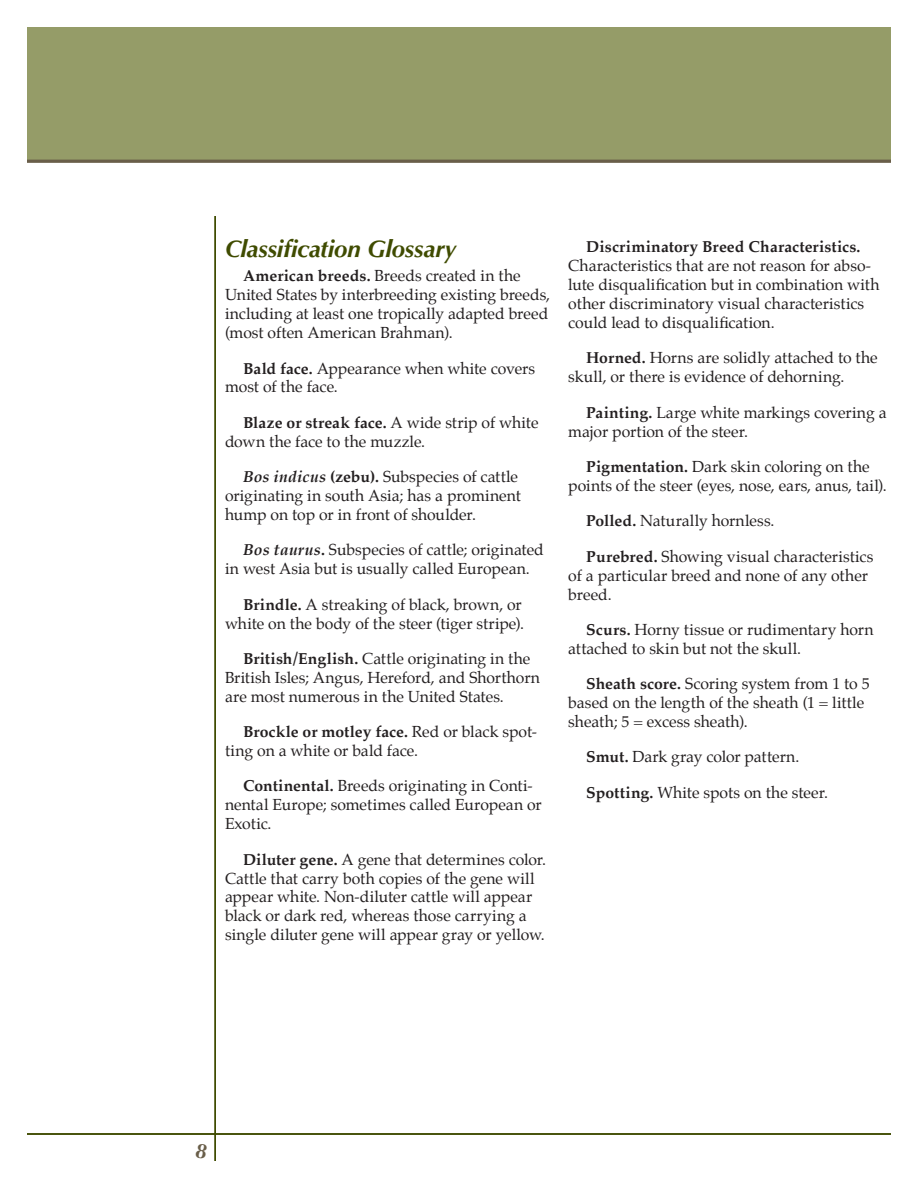
<style>
.page{position:relative;width:918px;height:1188px;background:#fff}
.page>*{position:absolute;margin:0;border:0;box-sizing:border-box;transform-origin:0 0}
.t1{font:italic 700 24px "Optima";letter-spacing:-.01em;color:#3f4b00}
.t2{font:italic 700 21px "Optima";color:#695e49}
.t3{font:15.75px/18.9px "Palatino";color:#231f20}
.t4{font:700 15.75px "Palatino";letter-spacing:.01em;color:#231f20}
.s1{font-weight:700}
.s2{font-weight:700;font-style:italic}
</style>
<div class="page">
<div style="left:27px;top:27px;width:864px;height:133px;background:#959c68"></div>
<hr style="left:27px;top:160px;width:864px;height:3px;background:#695e49">
<hr style="left:214px;top:216px;width:2px;height:945px;background:#3f4b00">
<hr style="left:27px;top:1133px;width:864px;height:2px;background:#3f4b00">
<h1 class="t1" style="left:225px;top:239px;width:233px">Classification Glossary</h1>
<p class="t3" style="left:225px;top:268px;width:327px;text-indent:18px"><span class="s1">American breeds.</span> Breeds created in the United States by interbreeding existing breeds, including at least one tropically adapted breed (most often American Brahman).</p>
<p class="t3" style="left:225px;top:360px;width:312px;text-indent:18px"><span class="s1">Bald face.</span> Appearance when white covers most of the face.</p>
<p class="t3" style="left:225px;top:414px;width:315px;text-indent:18px"><span class="s1">Blaze or streak face.</span> A wide strip of white down the face to the muzzle.</p>
<p class="t3" style="left:225px;top:468px;width:297px;text-indent:18px"><span class="s2">Bos indicus</span> <span class="s1">(zebu).</span> Subspecies of cattle originating in south Asia; has a prominent hump on top or in front of shoulder.</p>
<p class="t3" style="left:225px;top:542px;width:320px;text-indent:18px"><span class="s2">Bos taurus</span><span class="s1">.</span> Subspecies of cattle; originated in west Asia but is usually called European.</p>
<p class="t3" style="left:225px;top:596px;width:301px;text-align:right"><span class="s1">Brindle.</span> A streaking of black, brown, or white on the body of the steer (tiger stripe).</p>
<p class="t3" style="left:225px;top:650px;width:317px;text-indent:18px"><span class="s1">British/English.</span> Cattle originating in the<br>British Isles; Angus, Hereford, and Shorthorn are most numerous in the United States.</p>
<p class="t3" style="left:225px;top:723px;width:313px;text-indent:18px"><span class="s1">Brockle or motley face.</span> Red or black spot&shy;ting on a white or bald face.</p>
<p class="t3" style="left:225px;top:778px;width:318px;text-indent:18px"><span class="s1">Continental.</span> Breeds originating in Conti&shy;nental Europe; sometimes called European or<br>Exotic.</p>
<p class="t3" style="left:225px;top:851px;width:323px;text-indent:18px"><span class="s1">Diluter gene.</span> A gene that determines color.<br>Cattle that carry both copies of the gene will appear white. Non-diluter cattle will appear black or dark red, whereas those carrying a single diluter gene will appear gray or yellow.</p>
<p class="t4" style="left:586px;top:240px;width:276px">Discriminatory Breed Characteristics.</p>
<p class="t3" style="left:568px;top:258px;width:313px">Characteristics that are not reason for abso&shy;lute disqualification but in combination with other discriminatory visual characteristics could lead to disqualification.</p>
<p class="t3" style="left:568px;top:350px;width:311px;text-indent:18px"><span class="s1">Horned.</span> Horns are solidly attached to the skull, or there is evidence of dehorning.</p>
<p class="t3" style="left:568px;top:404px;width:320px;text-indent:18px"><span class="s1">Painting.</span> Large white markings covering a major portion of the steer.</p>
<p class="t3" style="left:568px;top:458px;width:320px;text-align:center"><span class="s1">Pigmentation.</span> Dark skin coloring on the points of the steer (eyes, nose, ears, anus, tail).</p>
<p class="t3" style="left:586px;top:513px;width:190px"><span class="s1">Polled.</span> Naturally hornless.</p>
<p class="t3" style="left:568px;top:548px;width:307px;text-indent:18px"><span class="s1">Purebred.</span> Showing visual characteristics of a particular breed and none of any other breed.</p>
<p class="t3" style="left:568px;top:621px;width:307px;text-indent:18px"><span class="s1">Scurs.</span> Horny tissue or rudimentary horn attached to skin but not the skull.</p>
<p class="t3" style="left:568px;top:676px;width:303px;text-indent:18px"><span class="s1">Sheath score.</span> Scoring system from 1 to 5 based on the length of the sheath (1 = little sheath; 5 = excess sheath).</p>
<p class="t3" style="left:586px;top:749px;width:215px"><span class="s1">Smut.</span> Dark gray color pattern.</p>
<p class="t3" style="left:586px;top:784px;width:243px"><span class="s1">Spotting.</span> White spots on the steer.</p>
<h2 class="t2" style="left:195px;top:1143px;width:13px">8</h2>
</div>
